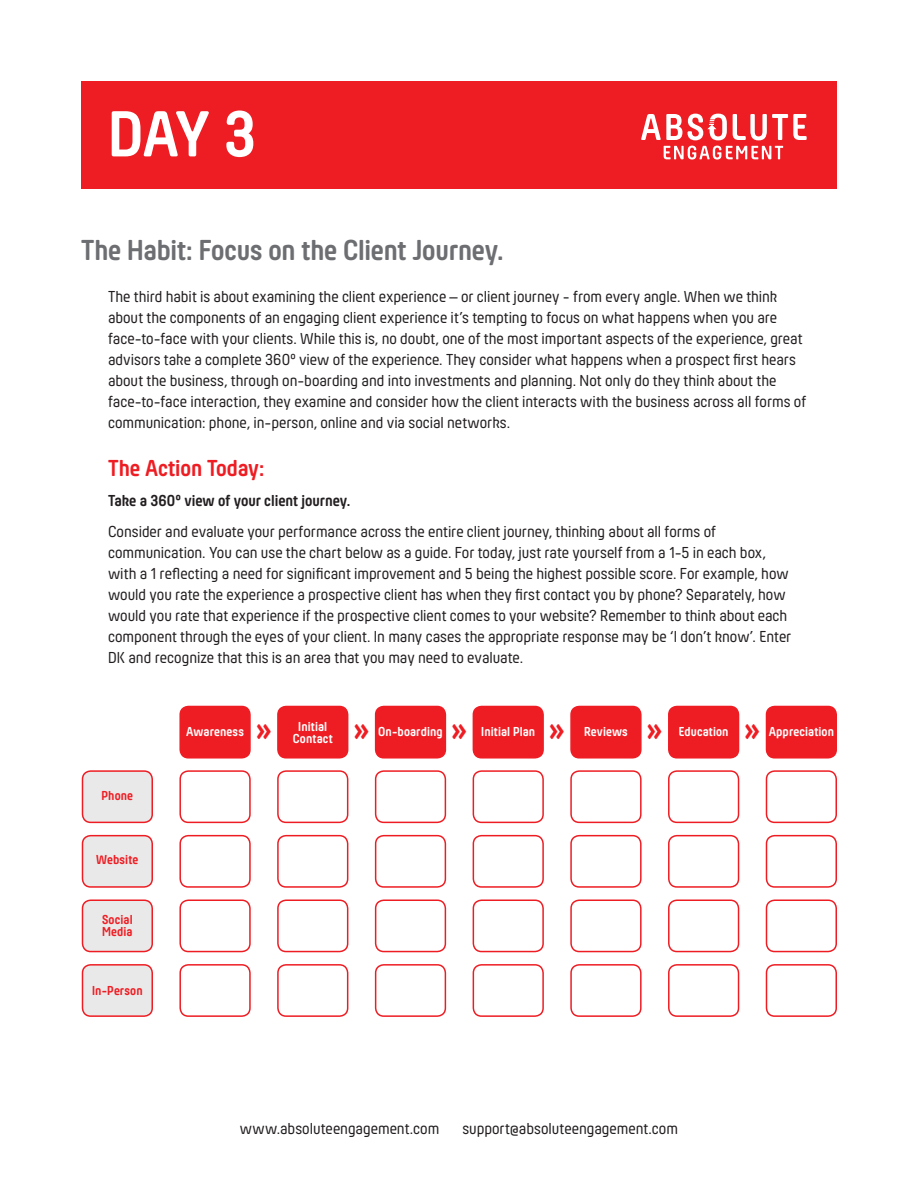
<style>
.page{position:relative;width:918px;height:1188px;background:#fff}
.page>*{position:absolute;margin:0;border:0;box-sizing:border-box;transform-origin:0 0}
.t1{font:700 67.5px "Hansom FY";color:#fff}
.t2{font:700 37.5px "Hansom FY";color:#ee1d23;scale:.77 1}
.t3{font:700 30px "Hansom FY";color:#6d6e71}
.t4{font:700 24px "Hansom FY";letter-spacing:-.005em;color:#ee1d23}
.t5{font:16.5px/21px "Hansom FY";color:#231f20}
.t6{font:700 16.5px "Hansom FY";color:#231f20}
.t7{font:700 13.5px/12px "Hansom FY";letter-spacing:.005em;color:#fff;text-align:center}
.t8{font:700 13.5px/12px "Hansom FY";letter-spacing:.01em;color:#ee1d23}
</style>
<div class="page">
<div style="left:81px;top:81px;width:756px;height:107px;background:#ee1d23"></div>
<div style="left:82px;top:771px;width:70px;height:51px;background:#e9e9e9;border-radius:8px"></div>
<div style="left:82px;top:770px;width:71px;height:53px;border:2px solid #ee1d23;border-radius:8px"></div>
<div style="left:179px;top:770px;width:72px;height:53px;border:2px solid #ee1d23;border-radius:8px"></div>
<div style="left:180px;top:706px;width:70px;height:52px;background:#ee1d23;border-radius:8px"></div>
<div style="left:179px;top:706px;width:72px;height:53px;border:2px solid #ee1d23;border-radius:8px"></div>
<div style="left:277px;top:770px;width:71px;height:53px;border:2px solid #ee1d23;border-radius:8px"></div>
<div style="left:278px;top:706px;width:70px;height:52px;background:#ee1d23;border-radius:8px"></div>
<div style="left:277px;top:706px;width:71px;height:53px;border:2px solid #ee1d23;border-radius:8px"></div>
<div style="left:375px;top:770px;width:71px;height:53px;border:2px solid #ee1d23;border-radius:8px"></div>
<div style="left:376px;top:706px;width:69px;height:52px;background:#ee1d23;border-radius:8px"></div>
<div style="left:375px;top:706px;width:71px;height:53px;border:2px solid #ee1d23;border-radius:8px"></div>
<div style="left:473px;top:770px;width:71px;height:53px;border:2px solid #ee1d23;border-radius:8px"></div>
<div style="left:473px;top:706px;width:70px;height:52px;background:#ee1d23;border-radius:8px"></div>
<div style="left:473px;top:706px;width:71px;height:53px;border:2px solid #ee1d23;border-radius:8px"></div>
<div style="left:570px;top:770px;width:72px;height:53px;border:2px solid #ee1d23;border-radius:8px"></div>
<div style="left:571px;top:706px;width:70px;height:52px;background:#ee1d23;border-radius:8px"></div>
<div style="left:570px;top:706px;width:72px;height:53px;border:2px solid #ee1d23;border-radius:8px"></div>
<div style="left:668px;top:770px;width:71px;height:53px;border:2px solid #ee1d23;border-radius:8px"></div>
<div style="left:669px;top:706px;width:70px;height:52px;background:#ee1d23;border-radius:8px"></div>
<div style="left:668px;top:706px;width:71px;height:53px;border:2px solid #ee1d23;border-radius:8px"></div>
<div style="left:766px;top:770px;width:71px;height:53px;border:2px solid #ee1d23;border-radius:8px"></div>
<div style="left:766px;top:706px;width:70px;height:52px;background:#ee1d23;border-radius:8px"></div>
<div style="left:766px;top:706px;width:71px;height:53px;border:2px solid #ee1d23;border-radius:8px"></div>
<div style="left:82px;top:836px;width:70px;height:51px;background:#e9e9e9;border-radius:8px"></div>
<div style="left:82px;top:835px;width:71px;height:53px;border:2px solid #ee1d23;border-radius:8px"></div>
<div style="left:179px;top:835px;width:72px;height:53px;border:2px solid #ee1d23;border-radius:8px"></div>
<div style="left:277px;top:835px;width:71px;height:53px;border:2px solid #ee1d23;border-radius:8px"></div>
<div style="left:375px;top:835px;width:71px;height:53px;border:2px solid #ee1d23;border-radius:8px"></div>
<div style="left:473px;top:835px;width:71px;height:53px;border:2px solid #ee1d23;border-radius:8px"></div>
<div style="left:570px;top:835px;width:72px;height:53px;border:2px solid #ee1d23;border-radius:8px"></div>
<div style="left:668px;top:835px;width:71px;height:53px;border:2px solid #ee1d23;border-radius:8px"></div>
<div style="left:766px;top:835px;width:71px;height:53px;border:2px solid #ee1d23;border-radius:8px"></div>
<div style="left:82px;top:900px;width:70px;height:52px;background:#e9e9e9;border-radius:8px"></div>
<div style="left:82px;top:899px;width:71px;height:53px;border:2px solid #ee1d23;border-radius:8px"></div>
<div style="left:179px;top:899px;width:72px;height:53px;border:2px solid #ee1d23;border-radius:8px"></div>
<div style="left:277px;top:899px;width:71px;height:53px;border:2px solid #ee1d23;border-radius:8px"></div>
<div style="left:375px;top:899px;width:71px;height:53px;border:2px solid #ee1d23;border-radius:8px"></div>
<div style="left:473px;top:899px;width:71px;height:53px;border:2px solid #ee1d23;border-radius:8px"></div>
<div style="left:570px;top:899px;width:72px;height:53px;border:2px solid #ee1d23;border-radius:8px"></div>
<div style="left:668px;top:899px;width:71px;height:53px;border:2px solid #ee1d23;border-radius:8px"></div>
<div style="left:766px;top:899px;width:71px;height:53px;border:2px solid #ee1d23;border-radius:8px"></div>
<div style="left:82px;top:965px;width:70px;height:51px;background:#e9e9e9;border-radius:8px"></div>
<div style="left:82px;top:964px;width:71px;height:53px;border:2px solid #ee1d23;border-radius:8px"></div>
<div style="left:179px;top:964px;width:72px;height:53px;border:2px solid #ee1d23;border-radius:8px"></div>
<div style="left:277px;top:964px;width:71px;height:53px;border:2px solid #ee1d23;border-radius:8px"></div>
<div style="left:375px;top:964px;width:71px;height:53px;border:2px solid #ee1d23;border-radius:8px"></div>
<div style="left:473px;top:964px;width:71px;height:53px;border:2px solid #ee1d23;border-radius:8px"></div>
<div style="left:570px;top:964px;width:72px;height:53px;border:2px solid #ee1d23;border-radius:8px"></div>
<div style="left:668px;top:964px;width:71px;height:53px;border:2px solid #ee1d23;border-radius:8px"></div>
<div style="left:766px;top:964px;width:71px;height:53px;border:2px solid #ee1d23;border-radius:8px"></div>
<svg style="left:664px;top:146px;width:119px;height:14px"></svg>
<svg style="left:733px;top:114px;width:74px;height:26px"></svg>
<svg style="left:641px;top:114px;width:86px;height:26px"></svg>
<h1 class="t1" style="left:108px;top:95px;width:150px">Day 3</h1>
<h3 class="t3" style="left:81px;top:232px;width:424px">The Habit: Focus on the Client Journey.</h3>
<p class="t5" style="left:108px;top:285px;width:700px">The third habit is about examining the client experience – or client journey - from every angle. When we think about the components of an engaging client experience it’s tempting to focus on what happens when you are face-to-face with your clients. While this is, no doubt, one of the most important aspects of the experience, great advisors take a complete 360° view of the experience. They consider what happens when a prospect first hears about the business, through on-boarding and into investments and planning. Not only do they think about the face-to-face interaction, they examine and consider how the client interacts with the business across all forms of communication: phone, in-person, online and via social networks.</p>
<h3 class="t4" style="left:108px;top:454px;width:158px">The Action Today:</h3>
<p class="t6" style="left:108px;top:490px;width:244px">Take a 360° view of your client journey.</p>
<p class="t5" style="left:108px;top:521px;width:685px">Consider and evaluate your performance across the entire client journey, thinking about all forms of communication. You can use the chart below as a guide. For today, just rate yourself from a 1-5 in each box, with a 1 reflecting a need for significant improvement and 5 being the highest possible score. For example, how would you rate the experience a prospective client has when they first contact you by phone? Separately, how would you rate that experience if the prospective client comes to your website? Remember to think about each component through the eyes of your client. In many cases the appropriate response may be ‘I don’t know’. Enter DK and recognize that this is an area that you may need to evaluate.</p>
<p class="t8" style="left:102px;top:790px;width:33px">Phone</p>
<p class="t8" style="left:96px;top:854px;width:44px">Website</p>
<p class="t8" style="left:102px;top:913px;width:32px">Social<br>Media</p>
<p class="t8" style="left:92px;top:985px;width:52px">In-Person</p>
<p class="t7" style="left:186px;top:725px;width:59px">Awareness</p>
<p class="t7" style="left:293px;top:721px;width:41px">Initial<br>Contact</p>
<h2 class="t2" style="left:256px;top:707px;width:150px">» »</h2>
<h2 class="t2" style="left:451px;top:707px;width:23px">»</h2>
<p class="t7" style="left:481px;top:725px;width:55px">Initial Plan</p>
<h2 class="t2" style="left:549px;top:707px;width:23px">»</h2>
<p class="t7" style="left:584px;top:725px;width:45px">Reviews</p>
<h2 class="t2" style="left:647px;top:707px;width:23px">»</h2>
<p class="t7" style="left:679px;top:725px;width:51px">Education</p>
<h2 class="t2" style="left:744px;top:707px;width:23px">»</h2>
<p class="t7" style="left:769px;top:725px;width:67px">Appreciation</p>
<p class="t7" style="left:378px;top:725px;width:66px">On-boarding</p>
<p class="t5" style="left:240px;top:1118px;width:201px">www.absoluteengagement.com</p>
<p class="t5" style="left:462px;top:1118px;width:217px">support@absoluteengagement.com</p>
</div>
